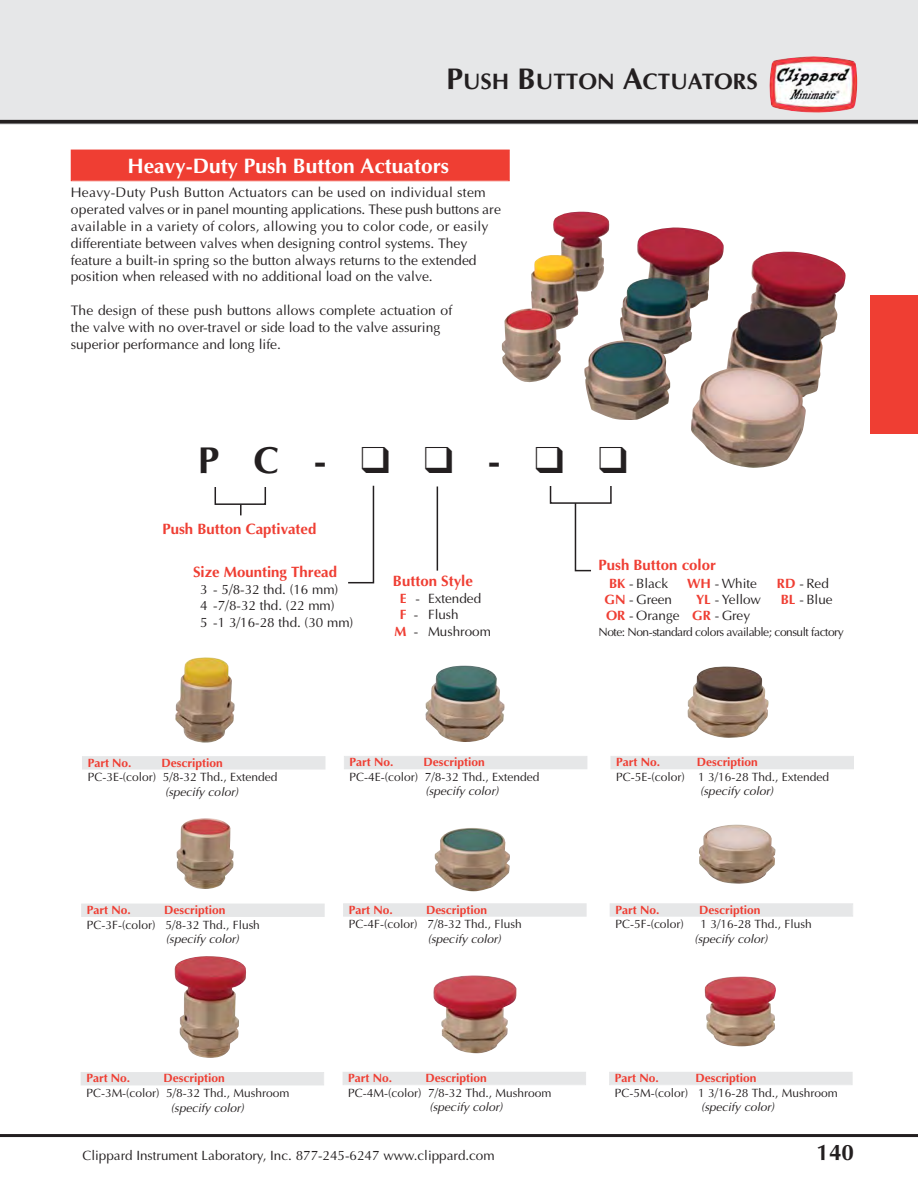
<style>
.page{position:relative;width:918px;height:1188px;background:#fff}
.page>*{position:absolute;margin:0;border:0;box-sizing:border-box;transform-origin:0 0}
.t1{font:700 37.5px "Optima";color:#231f20}
.t2{font:700 22.5px "Optima";color:#231f20}
.t3{font:700 21px "Optima";color:#fff}
.t4{font:700 15px "Optima";color:#ef3e33}
.t5{font:13.8px/17px "Optima";color:#231f20}
.t6{font:13.5px/16.5px "Optima";color:#231f20}
.t7{font:12px "Optima";color:#231f20}
.t8{font:700 12px "Optima";color:#ef3e33}
.t9{font:italic 12px "Optima";color:#231f20}
.t10{font:12px "Optima";letter-spacing:-.04em;color:#231f20}
.s1{font-size:30px}
.s2{font-weight:700;color:#ef3e33}
</style>
<div class="page">
<div style="left:0;top:0;width:918px;height:124px;background:#e6e7e8"></div>
<hr style="left:0;top:1134px;width:918px;height:3px;background:#231f20">
<img style="left:770px;top:56px;width:87px;height:57px">
<svg style="left:0;top:120px;width:918px;height:4px;background:#363233"></svg>
<div style="left:871px;top:295px;width:47px;height:139px;background:#ef3e33"></div>
<img style="left:501px;top:213px;width:345px;height:255px">
<div style="left:215px;top:484px;width:51px;height:21px;border:2px solid #231f20"></div>
<div style="left:210px;top:481px;width:59px;height:6px;background:#fff"></div>
<svg style="left:240px;top:505px;width:2px;height:10px"></svg>
<img style="left:175px;top:657px;width:60px;height:86px">
<img style="left:425px;top:665px;width:80px;height:77px">
<img style="left:687px;top:666px;width:82px;height:72px">
<img style="left:176px;top:818px;width:58px;height:71px">
<img style="left:434px;top:828px;width:76px;height:63px">
<img style="left:699px;top:824px;width:76px;height:60px">
<img style="left:174px;top:956px;width:72px;height:102px">
<img style="left:433px;top:975px;width:84px;height:78px">
<img style="left:704px;top:976px;width:72px;height:71px">
<svg style="left:348px;top:485px;width:264px;height:99px"></svg>
<div style="left:541px;top:480px;width:84px;height:6px;background:#fff"></div>
<div style="left:72px;top:150px;width:437px;height:30px;background:#ef3e33"></div>
<div style="left:71px;top:150px;width:439px;height:31px;border:1px solid #ef3e33"></div>
<div style="left:83px;top:757px;width:242px;height:12px;background:#e6e7e8"></div>
<div style="left:82px;top:756px;width:243px;height:13px;border:1px solid #e6e7e8"></div>
<div style="left:82px;top:904px;width:242px;height:12px;background:#e6e7e8"></div>
<div style="left:81px;top:904px;width:244px;height:13px;border:1px solid #e6e7e8"></div>
<div style="left:82px;top:1073px;width:241px;height:12px;background:#e6e7e8"></div>
<div style="left:81px;top:1072px;width:243px;height:13px;border:1px solid #e6e7e8"></div>
<div style="left:345px;top:757px;width:242px;height:11px;background:#e6e7e8"></div>
<div style="left:344px;top:756px;width:243px;height:13px;border:1px solid #e6e7e8"></div>
<div style="left:344px;top:904px;width:242px;height:12px;background:#e6e7e8"></div>
<div style="left:343px;top:903px;width:243px;height:14px;border:1px solid #e6e7e8"></div>
<div style="left:343px;top:1073px;width:242px;height:11px;background:#e6e7e8"></div>
<div style="left:343px;top:1072px;width:243px;height:13px;border:1px solid #e6e7e8"></div>
<div style="left:611px;top:757px;width:242px;height:11px;background:#e6e7e8"></div>
<div style="left:611px;top:756px;width:243px;height:13px;border:1px solid #e6e7e8"></div>
<div style="left:611px;top:904px;width:241px;height:12px;background:#e6e7e8"></div>
<div style="left:610px;top:903px;width:243px;height:14px;border:1px solid #e6e7e8"></div>
<div style="left:610px;top:1073px;width:242px;height:11px;background:#e6e7e8"></div>
<div style="left:609px;top:1072px;width:244px;height:13px;border:1px solid #e6e7e8"></div>
<h2 class="t2" style="left:446px;top:72px;width:313px"><span class="s1">P</span>USH <span class="s1">B</span>UTTON <span class="s1">A</span>CTUATORS</h2>
<h3 class="t3" style="left:127px;top:157px;width:323px">Heavy-Duty Push Button Actuators</h3>
<p class="t5" style="left:71px;top:185px;width:432px">Heavy-Duty Push Button Actuators can be used on individual stem operated valves or in panel mounting applications. These push buttons are available in a variety of colors, allowing you to color code, or easily differentiate between valves when designing control systems. They feature a built-in spring so the button always returns to the extended position when released with no additional load on the valve.</p>
<p class="t5" style="left:71px;top:303px;width:383px">The design of these push buttons allows complete actuation of the valve with no over-travel or side load to the valve assuring superior performance and long life.</p>
<h1 class="t1" style="left:198px;top:445px;width:431px">PC-❑❑-❑❑</h1>
<p class="t4" style="left:162px;top:522px;width:155px">Push Button Captivated</p>
<p class="t4" style="left:193px;top:565px;width:146px">Size Mounting Thread</p>
<p class="t6" style="left:200px;top:582px;width:155px">3 - 5/8-32 thd. (16 mm)<br>4 -7/8-32 thd. (22 mm)<br>5 -1 3/16-28 thd. (30 mm)</p>
<p class="t4" style="left:393px;top:575px;width:81px">Button Style</p>
<p class="t6" style="left:400px;top:592px;width:83px"><span class="s2">E</span> - Extended</p>
<p class="t6" style="left:400px;top:608px;width:60px"><span class="s2">F</span> - Flush</p>
<p class="t6" style="left:394px;top:624px;width:98px"><span class="s2">M</span> - Mushroom</p>
<p class="t8" style="left:88px;top:757px;width:45px">Part No.</p>
<p class="t8" style="left:162px;top:757px;width:63px">Description</p>
<p class="t7" style="left:88px;top:772px;width:191px">PC-3E-(color) 5/8-32 Thd., Extended</p>
<p class="t9" style="left:165px;top:787px;width:77px">(specify color)</p>
<p class="t8" style="left:87px;top:905px;width:45px">Part No.</p>
<p class="t8" style="left:164px;top:905px;width:63px">Description</p>
<p class="t7" style="left:87px;top:919px;width:175px">PC-3F-(color) 5/8-32 Thd., Flush</p>
<p class="t9" style="left:166px;top:934px;width:77px">(specify color)</p>
<p class="t8" style="left:350px;top:757px;width:45px">Part No.</p>
<p class="t8" style="left:423px;top:757px;width:63px">Description</p>
<p class="t7" style="left:350px;top:772px;width:191px">PC-4E-(color) 7/8-32 Thd., Extended</p>
<p class="t9" style="left:425px;top:786px;width:77px">(specify color)</p>
<p class="t8" style="left:349px;top:905px;width:45px">Part No.</p>
<p class="t8" style="left:426px;top:905px;width:63px">Description</p>
<p class="t7" style="left:349px;top:919px;width:175px">PC-4F-(color) 7/8-32 Thd., Flush</p>
<p class="t9" style="left:428px;top:934px;width:77px">(specify color)</p>
<p class="t4" style="left:599px;top:559px;width:119px">Push Button color</p>
<p class="t6" style="left:609px;top:576px;width:61px"><span class="s2">BK</span> - Black</p>
<p class="t6" style="left:687px;top:576px;width:71px"><span class="s2">WH</span> - White</p>
<p class="t6" style="left:777px;top:576px;width:53px"><span class="s2">RD</span> - Red</p>
<p class="t6" style="left:605px;top:593px;width:69px"><span class="s2">GN</span> - Green</p>
<p class="t6" style="left:696px;top:593px;width:67px"><span class="s2">YL</span> - Yellow</p>
<p class="t6" style="left:781px;top:593px;width:53px"><span class="s2">BL</span> - Blue</p>
<p class="t6" style="left:606px;top:609px;width:146px"><span class="s2">OR</span> - Orange <span class="s2">GR</span> - Grey</p>
<p class="t10" style="left:599px;top:627px;width:247px">Note: Non-standard colors available; consult factory</p>
<p class="t8" style="left:616px;top:757px;width:45px">Part No.</p>
<p class="t8" style="left:697px;top:757px;width:63px">Description</p>
<p class="t7" style="left:616px;top:772px;width:215px">PC-5E-(color) 1 3/16-28 Thd., Extended</p>
<p class="t9" style="left:700px;top:786px;width:77px">(specify color)</p>
<p class="t8" style="left:615px;top:905px;width:45px">Part No.</p>
<p class="t8" style="left:699px;top:905px;width:63px">Description</p>
<p class="t7" style="left:615px;top:919px;width:70px">PC-5F-(color)</p>
<p class="t7" style="left:701px;top:919px;width:113px">1 3/16-28 Thd., Flush</p>
<p class="t9" style="left:694px;top:934px;width:77px">(specify color)</p>
<p class="t8" style="left:86px;top:1073px;width:45px">Part No.</p>
<p class="t8" style="left:164px;top:1073px;width:63px">Description</p>
<p class="t7" style="left:86px;top:1088px;width:205px">PC-3M-(color) 5/8-32 Thd., Mushroom</p>
<p class="t9" style="left:171px;top:1103px;width:77px">(specify color)</p>
<p class="t8" style="left:348px;top:1073px;width:45px">Part No.</p>
<p class="t8" style="left:425px;top:1073px;width:63px">Description</p>
<p class="t7" style="left:348px;top:1088px;width:205px">PC-4M-(color) 7/8-32 Thd., Mushroom</p>
<p class="t9" style="left:430px;top:1102px;width:77px">(specify color)</p>
<p class="t8" style="left:615px;top:1073px;width:45px">Part No.</p>
<p class="t8" style="left:695px;top:1073px;width:63px">Description</p>
<p class="t7" style="left:615px;top:1088px;width:225px">PC-5M-(color) 1 3/16-28 Thd., Mushroom</p>
<p class="t9" style="left:701px;top:1102px;width:77px">(specify color)</p>
<p class="t6" style="left:82px;top:1148px;width:414px">Clippard Instrument Laboratory, Inc. 877-245-6247 www.clippard.com</p>
<h2 class="t2" style="left:817px;top:1143px;width:39px">140</h2>
</div>
